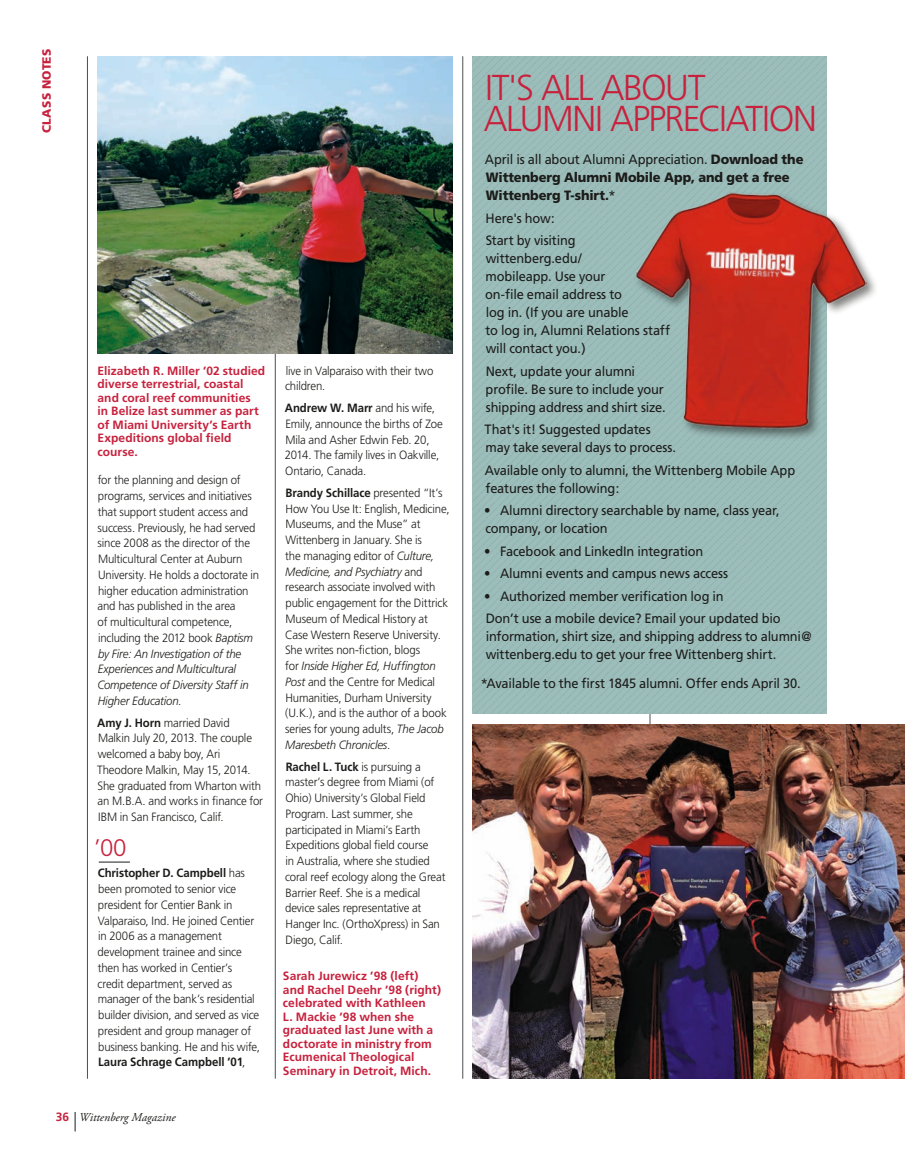
<style>
.page{position:relative;width:905px;height:1175px;background:#fff}
.page>*{position:absolute;margin:0;border:0;box-sizing:border-box;transform-origin:0 0}
.t1{font:300 36px/31.5px "Frutiger";letter-spacing:-.04em;color:#c7213d}
.t2{font:300 24px "Frutiger";color:#c7213d}
.t3{font:13.5px/18px "Frutiger";letter-spacing:-.015em;color:#1c1c1a;scale:.95 1}
.t4{font:900 13.5px/18px "Frutiger";letter-spacing:-.01em;color:#1c1c1a;scale:.95 1}
.t5{font:300 12px/15.8px "Frutiger";letter-spacing:-.015em;color:#1c1c1a;scale:.95 1}
.t6{font:700 12px/13.5px "Frutiger";letter-spacing:.005em;color:#c7213d}
.t7{font:italic 12px "Adobe Garamond Pro";color:#1c1c1a}
.t8{font:900 12px "Frutiger";letter-spacing:.02em;color:#c7213d}
.s1{font-style:italic}
.s2{font-weight:700}
.s3{font-family:"Frutiger";font-weight:700;font-style:normal;color:#c7213d}
.s4{font-weight:400}
</style>
<div class="page">
<svg style="left:75px;top:1112px;width:1px;height:19px"></svg>
<hr style="left:649px;top:56px;width:1px;height:1023px;background:#4b5055">
<hr style="left:462px;top:56px;width:1px;height:1022px;background:#4b5055">
<hr style="left:275px;top:56px;width:1px;height:1022px;background:#4b5055">
<hr style="left:87px;top:56px;width:1px;height:1022px;background:#4b5055">
<hr style="left:99px;top:861px;width:31px;height:1px;background:#1c1c1a">
<img style="left:98px;top:56px;width:354px;height:298px">
<img style="left:472px;top:724px;width:432px;height:354px">
<img style="left:472px;top:56px;width:354px;height:658px">
<div style="left:633px;top:190px;width:245px;height:251px;background:#1c1c1a;opacity:.55"></div>
<img style="left:631px;top:190px;width:238px;height:246px">
<p class="t8" style="left:39px;top:133px;width:86px;rotate:-90deg">CLASS NOTES</p>
<p class="t6" style="left:98px;top:363px;width:169px">Elizabeth R. Miller ’02 studied diverse terrestrial, coastal and coral reef communities<br>in Belize last summer as part of Miami University’s Earth<br>Expeditions global field course.</p>
<p class="t5" style="left:97px;top:472px;width:172px">for the planning and design of programs, services and initiatives that support student access and success. Previously, he had served since 2008 as the director of the<br>Multicultural Center at Auburn<br>University. He holds a doctorate in higher education administration and has published in the area<br>of multicultural competence, including the 2012 book <span class="s1">Baptism by Fire: An Investigation of the<br>Experiences and Multicultural<br>Competence of Diversity Staff in<br>Higher Education</span>.</p>
<p class="t5" style="left:97px;top:714px;width:176px"><span class="s2">Amy J. Horn</span> married David<br>Malkin July 20, 2013. The couple welcomed a baby boy, Ari<br>Theodore Malkin, May 15, 2014.<br>She graduated from Wharton with an M.B.A. and works in finance for<br>IBM in San Francisco, Calif.</p>
<h2 class="t2" style="left:94px;top:833px;width:34px">’00</h2>
<p class="t5" style="left:97px;top:865px;width:173px"><span class="s2">Christopher D. Campbell</span> has been promoted to senior vice president for Centier Bank in<br>Valparaiso, Ind. He joined Centier in 2006 as a management development trainee and since then has worked in Centier’s credit department, served as manager of the bank’s residential builder division, and served as vice president and group manager of business banking. He and his wife,<br><span class="s2">Laura Schrage Campbell ’01</span>,</p>
<p class="t7" style="left:56px;top:1109px;width:121px"><span class="s3">36</span> Wittenberg Magazine</p>
<p class="t5" style="left:285px;top:362px;width:158px">live in Valparaiso with their two children.</p>
<p class="t5" style="left:285px;top:400px;width:168px"><span class="s2">Andrew W. Marr</span> and his wife,<br>Emily, announce the births of Zoe<br>Mila and Asher Edwin Feb. 20,<br>2014. The family lives in Oakville,<br>Ontario, Canada.</p>
<p class="t5" style="left:285px;top:485px;width:175px"><span class="s2">Brandy Schillace</span> presented “It’s<br>How You Use It: English, Medicine,<br>Museums, and the Muse” at<br>Wittenberg in January. She is<br>the managing editor of <span class="s1">Culture,<br>Medicine, and Psychiatry</span> and research associate involved with public engagement for the Dittrick<br>Museum of Medical History at<br>Case Western Reserve University.<br>She writes non-fiction, blogs<br>for <span class="s1">Inside Higher Ed, Huffington<br>Post</span> and the Centre for Medical<br>Humanities, Durham University (U.K.), and is the author of a book series for young adults, <span class="s1">The Jacob<br>Maresbeth Chronicles</span>.</p>
<p class="t5" style="left:285px;top:758px;width:170px"><span class="s2">Rachel L. Tuck</span> is pursuing a master’s degree from Miami (of<br>Ohio) University’s Global Field<br>Program. Last summer, she participated in Miami’s Earth<br>Expeditions global field course<br>in Australia, where she studied coral reef ecology along the Great<br>Barrier Reef. She is a medical device sales representative at<br>Hanger Inc. (OrthoXpress) in San<br>Diego, Calif.</p>
<p class="t6" style="left:283px;top:969px;width:159px">Sarah Jurewicz ’98 (left) and Rachel Deehr ’98 (right) celebrated with Kathleen<br>L. Mackie ’98 when she graduated last June with a doctorate in ministry from<br>Ecumenical Theological<br>Seminary in Detroit, Mich.</p>
<h1 class="t1" style="left:484px;top:71px;width:334px">IT'S ALL ABOUT<br>ALUMNI APPRECIATION</h1>
<p class="t4" style="left:485px;top:150px;width:337px"><span class="s4">April is all about Alumni Appreciation.</span> Download the<br>Wittenberg Alumni Mobile App, and get a free<br>Wittenberg T-shirt.<span class="s4">*</span></p>
<p class="t3" style="left:485px;top:206px;width:96px;line-height:22.5px">Here's how:<br>Start by visiting</p>
<p class="t3" style="left:485px;top:249px;width:196px">wittenberg.edu/<br>mobileapp. Use your<br>on-file email address to<br>log in. (If you are unable<br>to log in, Alumni Relations staff will contact you.)</p>
<p class="t3" style="left:485px;top:362px;width:191px">Next, update your alumni profile. Be sure to include your shipping address and shirt size.</p>
<p class="t3" style="left:484px;top:420px;width:203px">That's it! Suggested updates may take several days to process.</p>
<p class="t3" style="left:485px;top:461px;width:328px">Available only to alumni, the Wittenberg Mobile App features the following:</p>
<p class="t3" style="left:484px;top:501px;width:313px">• Alumni directory searchable by name, class year, company, or location</p>
<p class="t3" style="left:484px;top:542px;width:232px">• Facebook and LinkedIn integration</p>
<p class="t3" style="left:484px;top:564px;width:258px">• Alumni events and campus news access</p>
<p class="t3" style="left:484px;top:584px;width:314px;line-height:22.5px">• Authorized member verification log in<br>Don’t use a mobile device? Email your updated bio</p>
<p class="t3" style="left:485px;top:627px;width:345px">information, shirt size, and shipping address to alumni@ wittenberg.edu to get your free Wittenberg shirt.</p>
<p class="t3" style="left:480px;top:674px;width:338px">*Available to the first 1845 alumni. Offer ends April 30.</p>
</div>
